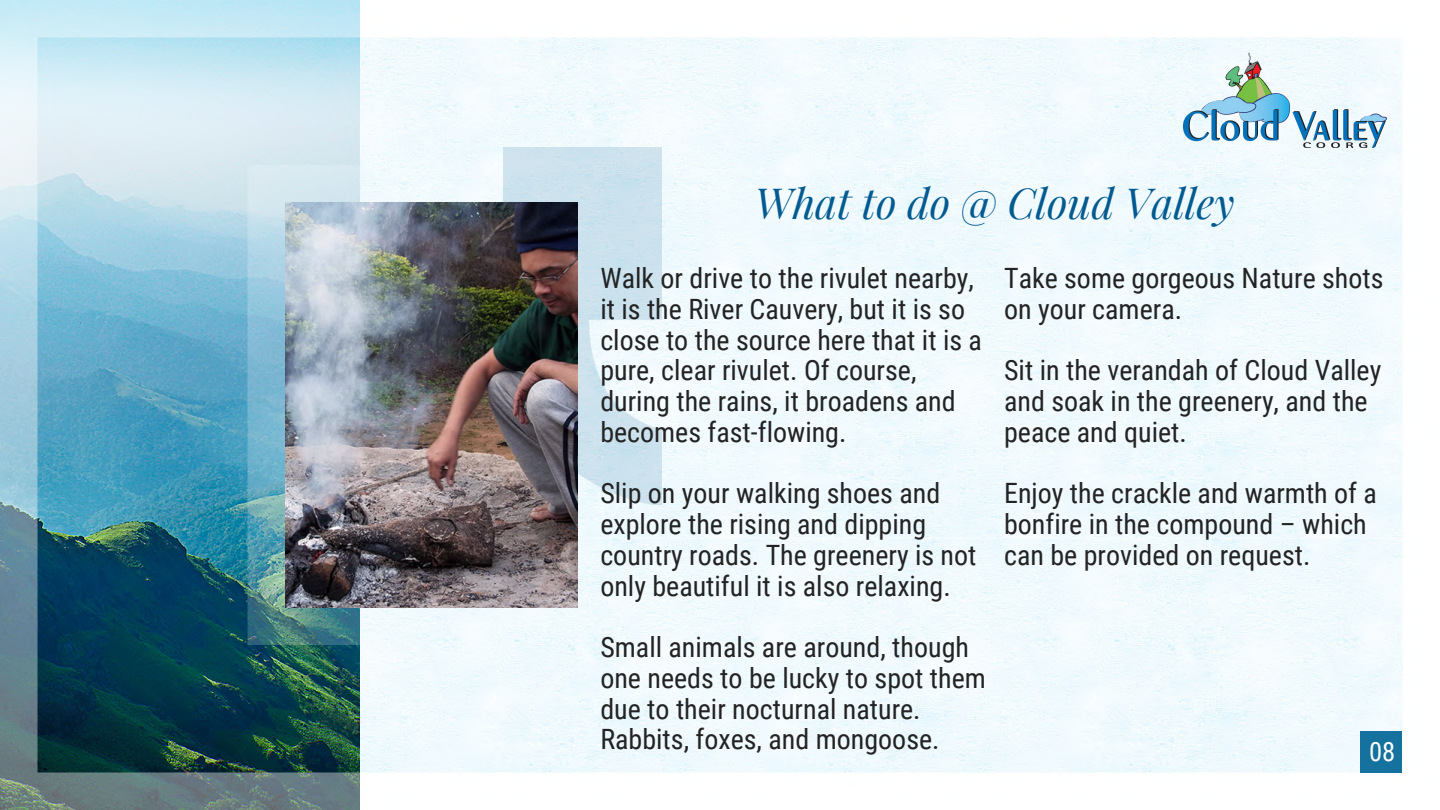
<style>
.page{position:relative;width:1440px;height:810px;background:#fff}
.page>*{position:absolute;margin:0;border:0;box-sizing:border-box;transform-origin:0 0}
.t1{font:italic 42px "Playfair Display";color:#015b90}
.t2{font:28px/30.8px "Roboto Condensed";color:#232323}
.t3{font:26.6px "Roboto Condensed";color:#fff}
</style>
<div class="page">
<img style="left:0;top:0;width:1403px;height:810px">
<img style="left:504px;top:148px;width:158px;height:357px">
<img style="left:285px;top:203px;width:293px;height:405px">
<img style="left:1184px;top:52px;width:204px;height:96px">
<div style="left:1360px;top:731px;width:42px;height:42px;background:#15719d"></div>
<p class="t1" style="left:755px;top:174px;width:481px">What to do @ Cloud Valley</p>
<p class="t2" style="left:600px;top:263px;width:383px">Walk or drive to the rivulet nearby, it is the River Cauvery, but it is so close to the source here that it is a pure, clear rivulet. Of course, during the rains, it broadens and becomes fast-flowing.</p>
<p class="t2" style="left:600px;top:478px;width:378px">Slip on your walking shoes and explore the rising and dipping country roads. The greenery is not only beautiful it is also relaxing.</p>
<p class="t2" style="left:600px;top:632px;width:387px">Small animals are around, though one needs to be lucky to spot them due to their nocturnal nature.<br>Rabbits, foxes, and mongoose.</p>
<p class="t2" style="left:1004px;top:263px;width:381px">Take some gorgeous Nature shots on your camera.</p>
<p class="t2" style="left:1004px;top:355px;width:379px">Sit in the verandah of Cloud Valley and soak in the greenery, and the peace and quiet.</p>
<p class="t2" style="left:1004px;top:478px;width:374px">Enjoy the crackle and warmth of a bonfire in the compound – which can be provided on request.</p>
<p class="t3" style="left:1369px;top:736px;width:28px">08</p>
</div>
